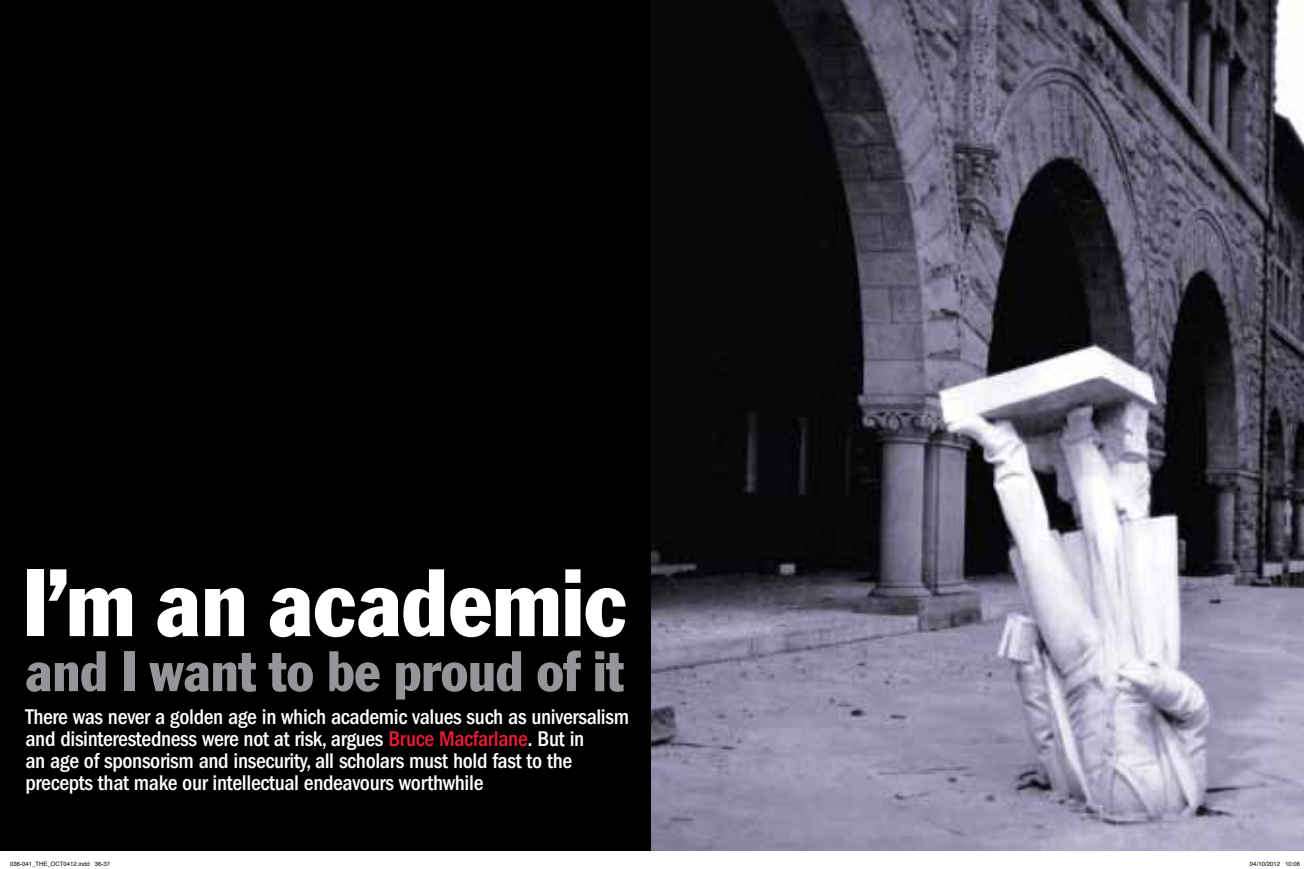
<style>
.page{position:relative;width:1304px;height:869px;background:#fff}
.page>*{position:absolute;margin:0;border:0;box-sizing:border-box;transform-origin:0 0}
.t1{font:condensed 93.8px "Franklin Gothic";color:#fff}
.t2{font:condensed 56px "Franklin Gothic";color:#939598}
.t3{font:500 condensed 22px/22px "Franklin Gothic LT";letter-spacing:-.015em;color:#fff}
.t4{font:6px "Helvetica";color:#000}
.s1{color:#ed1b35}
</style>
<div class="page">
<div style="left:0;top:0;width:652px;height:850px;background:#000"></div>
<img style="left:652px;top:0;width:651px;height:850px">
<h1 class="t1" style="left:23px;top:545px;width:606px">I’m an academic</h1>
<h2 class="t2" style="left:26px;top:637px;width:600px">and I want to be proud of it</h2>
<p class="t3" style="left:26px;top:706px;width:605px">There was never a golden age in which academic values such as universalism and disinterestedness were not at risk, argues <span class="s1">Bruce Macfarlane</span>. But in<br>an age of sponsorism and insecurity, all scholars must hold fast to the precepts that make our intellectual endeavours worthwhile</p>
<p class="t4" style="left:10px;top:861px;width:102px">036-041_THE_OCT0412.indd 36-37</p>
<p class="t4" style="left:1250px;top:861px;width:52px">04/10/2012 10:06</p>
</div>
